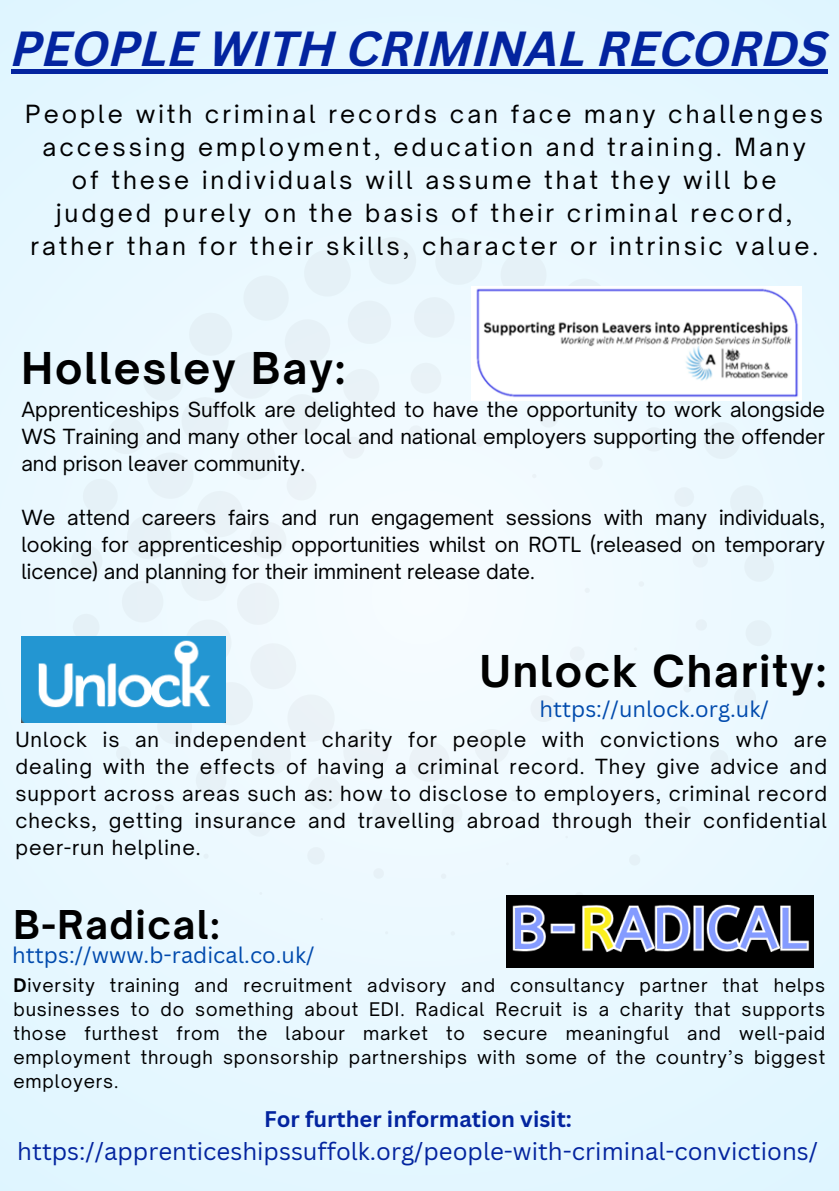
<style>
.page{position:relative;width:839px;height:1191px;background:#fff}
.page>*{position:absolute;margin:0;border:0;box-sizing:border-box;transform-origin:0 0}
.t1{font:italic 700 48px "Canva Sans";color:#03249f}
.t2{font:700 42px "Open Sauce One";letter-spacing:.045em;color:#000}
.t3{font:700 38px "Open Sauce One";letter-spacing:.045em;color:#000}
.t4{font:24px/33px "Open Sauce One";letter-spacing:.125em;color:#000;text-align:center}
.t5{font:24px "Canva Sans";color:#03249f}
.t6{font:22px "Canva Sans";color:#004aad}
.t7{font:700 22px "Canva Sans";color:#03249f}
.t8{font:20px/27px "Open Sauce One";color:#000;text-align:justify}
.t9{font:18px/24px "Open Sauce One";letter-spacing:.045em;color:#000;text-align:justify}
.s1{font-weight:700}
</style>
<div class="page">
<div style="left:0;top:0;width:838px;height:1191px;background:#e7f7ff"></div>
<svg style="left:67px;top:286px;width:712px;height:504px"></svg>
<img style="left:471px;top:287px;width:330px;height:114px">
<img style="left:21px;top:637px;width:204px;height:85px">
<img style="left:507px;top:895px;width:306px;height:72px">
<div style="left:11px;top:69px;width:817px;height:5px;background:#03249f"></div>
<p class="t1" style="left:11px;top:29px;width:818px">PEOPLE WITH CRIMINAL RECORDS</p>
<p class="t4" style="left:25px;top:98px;width:799px">People with criminal records can face many challenges accessing employment, education and training. Many<br>of these individuals will assume that they will be judged purely on the basis of their criminal record, rather than for their skills, character or intrinsic value.</p>
<p class="t2" style="left:21px;top:342px;width:325px">Hollesley Bay:</p>
<p class="t8" style="left:21px;top:396px;width:805px">Apprenticeships Suffolk are delighted to have the opportunity to work alongside WS Training and many other local and national employers supporting the offender and prison leaver community.</p>
<p class="t8" style="left:21px;top:504px;width:805px">We attend careers fairs and run engagement sessions with many individuals, looking for apprenticeship opportunities whilst on ROTL (released on temporary licence) and planning for their imminent release date.</p>
<h2 class="t2" style="left:480px;top:645px;width:348px">Unlock Charity:</h2>
<p class="t8" style="left:15px;top:725px;width:813px">Unlock is an independent charity for people with convictions who are dealing with the effects of having a criminal record. They give advice and support across areas such as: how to disclose to employers, criminal record checks, getting insurance and travelling abroad through their confidential peer-run helpline.</p>
<h2 class="t6" style="left:539px;top:694px;width:231px">https://unlock.org.uk/</h2>
<h3 class="t3" style="left:13px;top:901px;width:207px">B-Radical:</h3>
<h3 class="t9" style="left:13px;top:974px;width:813px"><span class="s1">D</span>iversity training and recruitment advisory and consultancy partner that helps businesses to do something about EDI. Radical Recruit is a charity that supports those furthest from the labour market to secure meaningful and well-paid employment through sponsorship partnerships with some of the country’s biggest employers.</h3>
<p class="t7" style="left:264px;top:1104px;width:309px">For further information visit:</p>
<p class="t5" style="left:17px;top:1135px;width:802px">https://apprenticeshipssuffolk.org/people-with-criminal-convictions/</p>
<p class="t6" style="left:12px;top:939px;width:304px">https://www.b-radical.co.uk/</p>
</div>
